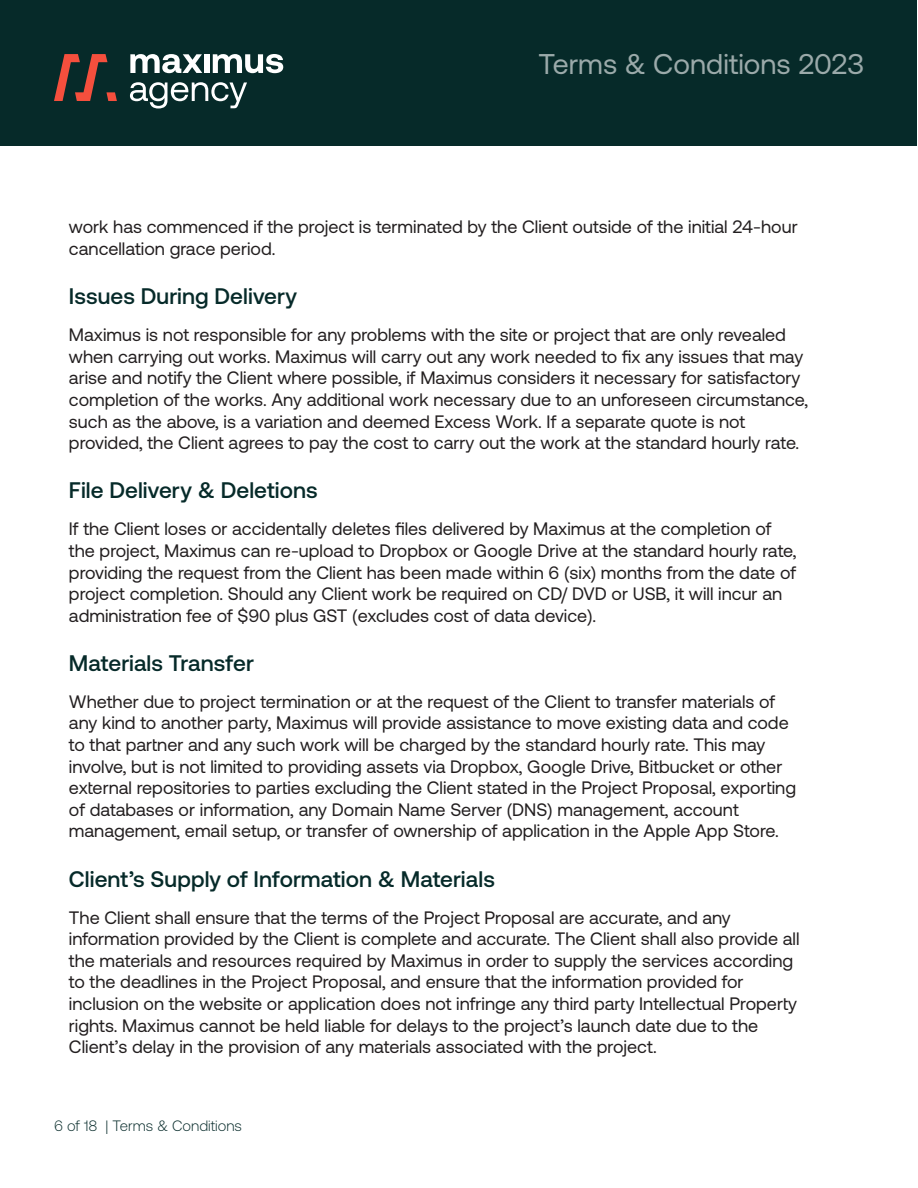
<style>
.page{position:relative;width:918px;height:1188px;background:#fff}
.page>*{position:absolute;margin:0;border:0;box-sizing:border-box;transform-origin:0 0}
.t1{font:28.5px "Aeonik";color:#9baaaa}
.t2{font:500 22.5px "Aeonik";letter-spacing:.005em;color:#062a29}
.t3{font:18px/21.6px "Aeonik";color:#231f20}
.t4{font:300 15px "Aeonik";color:#062a29}
</style>
<div class="page">
<div style="left:1px;top:0;width:916px;height:146px;background:#062a29"></div>
<svg style="left:54px;top:54px;width:63px;height:47px"></svg>
<svg style="left:130px;top:54px;width:72px;height:19px"></svg>
<div style="left:204px;top:54px;width:5px;height:19px;background:#fff"></div>
<svg style="left:213px;top:54px;width:70px;height:19px"></svg>
<svg style="left:130px;top:82px;width:117px;height:27px"></svg>
<h1 class="t1" style="left:538px;top:48px;width:327px">Terms &amp; Conditions 2023</h1>
<p class="t3" style="left:69px;top:216px;width:730px">work has commenced if the project is terminated by the Client outside of the initial 24-hour cancellation grace period.</p>
<h3 class="t2" style="left:69px;top:284px;width:230px">Issues During Delivery</h3>
<p class="t3" style="left:69px;top:324px;width:741px">Maximus is not responsible for any problems with the site or project that are only revealed when carrying out works. Maximus will carry out any work needed to fix any issues that may arise and notify the Client where possible, if Maximus considers it necessary for satisfactory completion of the works. Any additional work necessary due to an unforeseen circumstance, such as the above, is a variation and deemed Excess Work. If a separate quote is not provided, the Client agrees to pay the cost to carry out the work at the standard hourly rate.</p>
<h3 class="t2" style="left:69px;top:478px;width:250px">File Delivery &amp; Deletions</h3>
<p class="t3" style="left:69px;top:518px;width:729px">If the Client loses or accidentally deletes files delivered by Maximus at the completion of the project, Maximus can re-upload to Dropbox or Google Drive at the standard hourly rate, providing the request from the Client has been made within 6 (six) months from the date of project completion. Should any Client work be required on CD/ DVD or USB, it will incur an administration fee of $90 plus GST (excludes cost of data device).</p>
<h3 class="t2" style="left:69px;top:651px;width:186px">Materials Transfer</h3>
<p class="t3" style="left:69px;top:691px;width:729px">Whether due to project termination or at the request of the Client to transfer materials of any kind to another party, Maximus will provide assistance to move existing data and code to that partner and any such work will be charged by the standard hourly rate. This may involve, but is not limited to providing assets via Dropbox, Google Drive, Bitbucket or other external repositories to parties excluding the Client stated in the Project Proposal, exporting of databases or information, any Domain Name Server (DNS) management, account management, email setup, or transfer of ownership of application in the Apple App Store.</p>
<h3 class="t2" style="left:69px;top:866px;width:427px">Client’s Supply of Information &amp; Materials</h3>
<p class="t3" style="left:69px;top:907px;width:732px">The Client shall ensure that the terms of the Project Proposal are accurate, and any information provided by the Client is complete and accurate. The Client shall also provide all the materials and resources required by Maximus in order to supply the services according to the deadlines in the Project Proposal, and ensure that the information provided for inclusion on the website or application does not infringe any third party Intellectual Property rights. Maximus cannot be held liable for delays to the project’s launch date due to the Client’s delay in the provision of any materials associated with the project.</p>
<p class="t4" style="left:54px;top:1117px;width:190px">6 of 18 | Terms &amp; Conditions</p>
</div>
